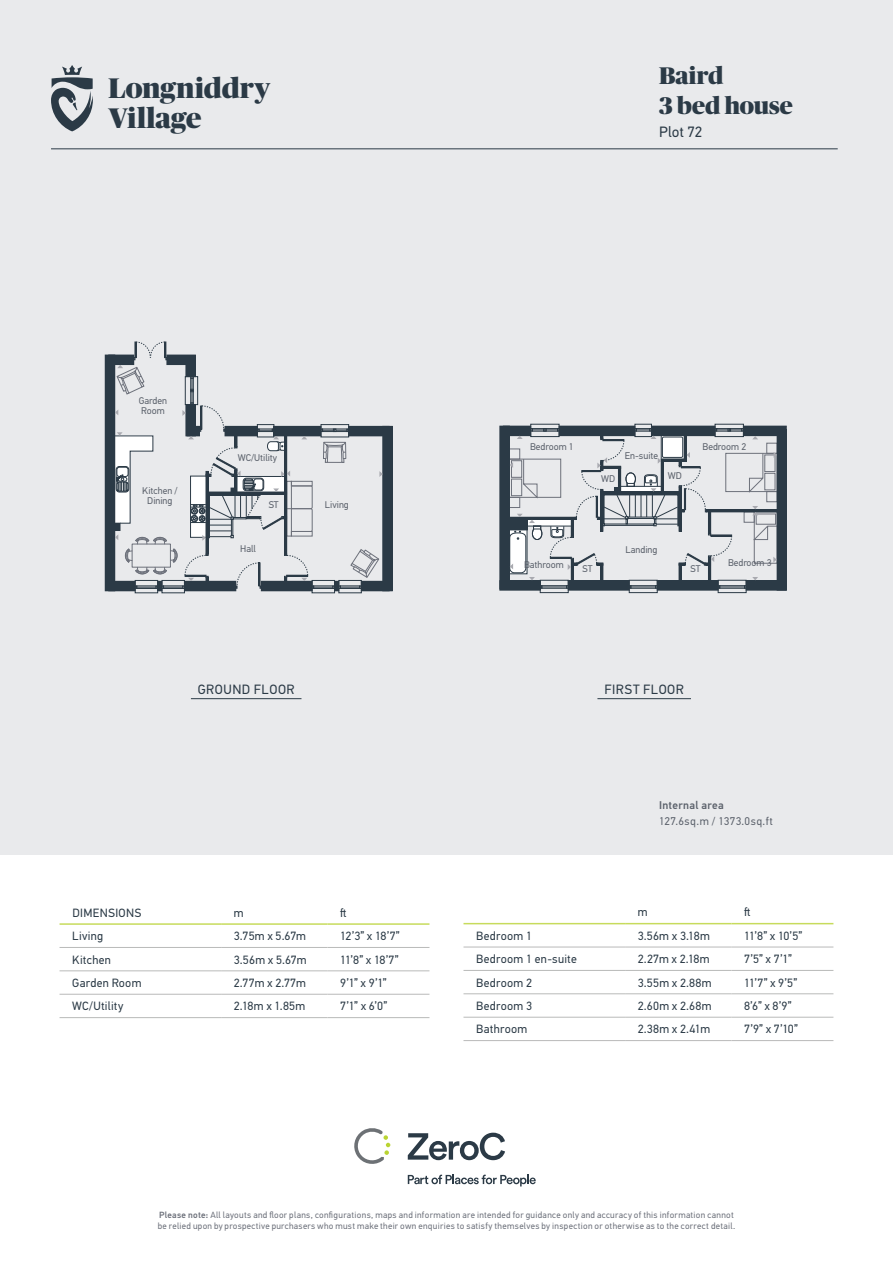
<style>
.page{position:relative;width:893px;height:1263px;background:#fff}
.page>*{position:absolute;margin:0;border:0;box-sizing:border-box;transform-origin:0 0}
.t1{font:900 28.2px/29.4px "Publico Banner";letter-spacing:.005em;color:#2b3a46}
.t2{font:900 24px "Publico Banner";color:#2b3a46}
.t3{font:15px "PF Din Text Std";letter-spacing:.005em;color:#2b3a46}
.t4{font:13.5px "PF Din Text Std";letter-spacing:.04em;color:#2b3a46}
.t5{font:12px "PF Din Text Std";letter-spacing:.02em;color:#2b3a46}
.t6{font:11.25px "PF Din Text Std";letter-spacing:.04em;color:#5c626c}
.t7{font:500 11.25px "PF Din Text Std";letter-spacing:.025em;color:#5c626c}
.t8{font:9.75px/10.5px "PF Din Text Std";color:#5c626c}
.t9{font:9px/10.8px "PF Din Text Std";letter-spacing:.035em;color:#6d717b}
.s1{font-weight:500}
</style>
<div class="page">
<div style="left:0;top:0;width:893px;height:855px;background:#e9eaec"></div>
<svg style="left:51px;top:65px;width:42px;height:66px"></svg>
<hr style="left:51px;top:149px;width:787px;height:1px;background:#2b3a46">
<svg style="left:408px;top:1175px;width:128px;height:11px"></svg>
<svg style="left:408px;top:1133px;width:97px;height:27px"></svg>
<svg style="left:354px;top:1128px;width:36px;height:36px"></svg>
<hr style="left:60px;top:947px;width:161px;height:1px;background:#b9bab9">
<hr style="left:221px;top:947px;width:106px;height:1px;background:#b9bab9">
<hr style="left:327px;top:947px;width:102px;height:1px;background:#b9bab9">
<hr style="left:60px;top:970px;width:161px;height:1px;background:#b9bab9">
<hr style="left:221px;top:970px;width:106px;height:1px;background:#b9bab9">
<hr style="left:327px;top:970px;width:102px;height:1px;background:#b9bab9">
<hr style="left:60px;top:994px;width:161px;height:1px;background:#b9bab9">
<hr style="left:221px;top:994px;width:106px;height:1px;background:#b9bab9">
<hr style="left:327px;top:994px;width:102px;height:1px;background:#b9bab9">
<hr style="left:60px;top:1017px;width:161px;height:1px;background:#b9bab9">
<hr style="left:221px;top:1017px;width:106px;height:1px;background:#b9bab9">
<hr style="left:327px;top:1017px;width:102px;height:1px;background:#b9bab9">
<hr style="left:60px;top:923px;width:161px;height:2px;background:#c7db5c">
<hr style="left:221px;top:923px;width:106px;height:2px;background:#c7db5c">
<hr style="left:327px;top:923px;width:102px;height:2px;background:#c7db5c">
<hr style="left:463px;top:947px;width:162px;height:1px;background:#b9bab9">
<hr style="left:625px;top:947px;width:106px;height:1px;background:#b9bab9">
<hr style="left:731px;top:947px;width:102px;height:1px;background:#b9bab9">
<hr style="left:463px;top:970px;width:162px;height:1px;background:#b9bab9">
<hr style="left:625px;top:970px;width:106px;height:1px;background:#b9bab9">
<hr style="left:731px;top:970px;width:102px;height:1px;background:#b9bab9">
<hr style="left:463px;top:993px;width:162px;height:1px;background:#b9bab9">
<hr style="left:625px;top:993px;width:106px;height:1px;background:#b9bab9">
<hr style="left:731px;top:993px;width:102px;height:1px;background:#b9bab9">
<hr style="left:463px;top:1017px;width:162px;height:1px;background:#b9bab9">
<hr style="left:625px;top:1017px;width:106px;height:1px;background:#b9bab9">
<hr style="left:731px;top:1017px;width:102px;height:1px;background:#b9bab9">
<hr style="left:463px;top:1040px;width:162px;height:1px;background:#b9bab9">
<hr style="left:625px;top:1040px;width:106px;height:1px;background:#b9bab9">
<hr style="left:731px;top:1040px;width:102px;height:1px;background:#b9bab9">
<hr style="left:463px;top:923px;width:162px;height:1px;background:#c7db5c">
<hr style="left:625px;top:923px;width:106px;height:1px;background:#c7db5c">
<hr style="left:731px;top:923px;width:102px;height:1px;background:#c7db5c">
<div style="left:718px;top:580px;width:28px;height:13px;border:1px solid #2b3a46"></div>
<div style="left:629px;top:580px;width:28px;height:13px;border:1px solid #2b3a46"></div>
<div style="left:540px;top:580px;width:28px;height:13px;border:1px solid #2b3a46"></div>
<div style="left:635px;top:424px;width:17px;height:13px;border:1px solid #2b3a46"></div>
<div style="left:530px;top:424px;width:29px;height:13px;border:1px solid #2b3a46"></div>
<div style="left:715px;top:424px;width:29px;height:13px;border:1px solid #2b3a46"></div>
<div style="left:743px;top:426px;width:43px;height:10px;background:#2b3a46"></div>
<div style="left:651px;top:426px;width:64px;height:10px;border:1px solid #2b3a46"></div>
<div style="left:559px;top:426px;width:76px;height:10px;border:1px solid #2b3a46"></div>
<div style="left:503px;top:426px;width:28px;height:10px;border:1px solid #2b3a46"></div>
<div style="left:500px;top:426px;width:9px;height:163px;background:#2b3a46"></div>
<div style="left:746px;top:580px;width:40px;height:10px;border:1px solid #2b3a46"></div>
<div style="left:657px;top:580px;width:61px;height:10px;border:1px solid #2b3a46"></div>
<div style="left:568px;top:580px;width:61px;height:10px;border:1px solid #2b3a46"></div>
<div style="left:500px;top:580px;width:40px;height:10px;border:1px solid #2b3a46"></div>
<div style="left:777px;top:430px;width:9px;height:160px;background:#2b3a46"></div>
<svg style="left:509px;top:428px;width:268px;height:160px"></svg>
<div style="left:109px;top:581px;width:26px;height:10px;border:1px solid #2b3a46"></div>
<div style="left:157px;top:581px;width:5px;height:10px;border:1px solid #2b3a46"></div>
<div style="left:334px;top:581px;width:5px;height:10px;border:1px solid #2b3a46"></div>
<div style="left:184px;top:581px;width:52px;height:10px;border:1px solid #2b3a46"></div>
<div style="left:261px;top:581px;width:51px;height:10px;border:1px solid #2b3a46"></div>
<div style="left:361px;top:581px;width:28px;height:10px;border:1px solid #2b3a46"></div>
<div style="left:383px;top:426px;width:9px;height:165px;background:#2b3a46"></div>
<div style="left:105px;top:355px;width:10px;height:236px;background:#2b3a46"></div>
<svg style="left:114px;top:342px;width:269px;height:247px"></svg>
<hr style="left:191px;top:698px;width:110px;height:1px;background:#2b3a46">
<hr style="left:597px;top:698px;width:94px;height:1px;background:#2b3a46">
<h1 class="t1" style="left:108px;top:72px;width:163px">Longniddry<br>Village</h1>
<p class="t8" style="left:139px;top:395px;width:30px">Garden<br>Room</p>
<p class="t8" style="left:142px;top:485px;width:37px">Kitchen /</p>
<p class="t8" style="left:147px;top:496px;width:27px">Dining</p>
<p class="t8" style="left:238px;top:452px;width:41px">WC/Utility</p>
<p class="t8" style="left:269px;top:500px;width:12px">ST</p>
<p class="t8" style="left:240px;top:544px;width:17px">Hall</p>
<p class="t8" style="left:325px;top:500px;width:25px">Living</p>
<p class="t2" style="left:659px;top:59px;width:66px">Baird</p>
<p class="t2" style="left:659px;top:88px;width:135px">3 bed house</p>
<p class="t3" style="left:659px;top:122px;width:45px">Plot 72</p>
<p class="t8" style="left:530px;top:442px;width:45px">Bedroom 1</p>
<p class="t8" style="left:625px;top:450px;width:35px">En-suite</p>
<p class="t8" style="left:601px;top:473px;width:16px">WD</p>
<p class="t8" style="left:668px;top:470px;width:16px">WD</p>
<p class="t8" style="left:702px;top:442px;width:45px">Bedroom 2</p>
<p class="t8" style="left:524px;top:560px;width:41px">Bathroom</p>
<p class="t8" style="left:626px;top:545px;width:33px">Landing</p>
<p class="t8" style="left:582px;top:564px;width:12px">ST</p>
<p class="t8" style="left:690px;top:564px;width:12px">ST</p>
<p class="t8" style="left:728px;top:557px;width:45px">Bedroom 3</p>
<p class="t4" style="left:198px;top:681px;width:98px">GROUND FLOOR</p>
<p class="t4" style="left:604px;top:681px;width:81px">FIRST FLOOR</p>
<p class="t5" style="left:72px;top:906px;width:70px">DIMENSIONS</p>
<p class="t5" style="left:234px;top:906px;width:11px">m</p>
<p class="t5" style="left:340px;top:906px;width:8px">ft</p>
<p class="t5" style="left:72px;top:929px;width:33px">Living</p>
<p class="t5" style="left:234px;top:929px;width:74px">3.75m x 5.67m</p>
<p class="t5" style="left:340px;top:929px;width:61px">12’3” x 18’7”</p>
<p class="t5" style="left:72px;top:952px;width:40px">Kitchen</p>
<p class="t5" style="left:234px;top:952px;width:74px">3.56m x 5.67m</p>
<p class="t5" style="left:340px;top:952px;width:60px">11’8” x 18’7”</p>
<p class="t5" style="left:72px;top:976px;width:71px">Garden Room</p>
<p class="t5" style="left:234px;top:976px;width:74px">2.77m x 2.77m</p>
<p class="t5" style="left:340px;top:976px;width:48px">9’1” x 9’1”</p>
<p class="t5" style="left:72px;top:999px;width:53px">WC/Utility</p>
<p class="t5" style="left:234px;top:999px;width:73px">2.18m x 1.85m</p>
<p class="t5" style="left:340px;top:999px;width:48px">7’1” x 6’0”</p>
<p class="t7" style="left:659px;top:799px;width:66px">Internal area</p>
<p class="t6" style="left:659px;top:814px;width:115px">127.6sq.m / 1373.0sq.ft</p>
<p class="t5" style="left:638px;top:905px;width:11px">m</p>
<p class="t5" style="left:744px;top:905px;width:8px">ft</p>
<p class="t5" style="left:476px;top:929px;width:57px">Bedroom 1</p>
<p class="t5" style="left:638px;top:929px;width:73px">3.56m x 3.18m</p>
<p class="t5" style="left:744px;top:929px;width:60px">11’8” x 10’5”</p>
<p class="t5" style="left:476px;top:952px;width:102px">Bedroom 1 en-suite</p>
<p class="t5" style="left:638px;top:952px;width:73px">2.27m x 2.18m</p>
<p class="t5" style="left:744px;top:952px;width:49px">7’5” x 7’1”</p>
<p class="t5" style="left:476px;top:975px;width:57px">Bedroom 2</p>
<p class="t5" style="left:638px;top:975px;width:75px">3.55m x 2.88m</p>
<p class="t5" style="left:744px;top:975px;width:54px">11’7” x 9’5”</p>
<p class="t5" style="left:476px;top:999px;width:57px">Bedroom 3</p>
<p class="t5" style="left:638px;top:999px;width:75px">2.60m x 2.68m</p>
<p class="t5" style="left:744px;top:999px;width:49px">8’6” x 8’9”</p>
<p class="t5" style="left:476px;top:1022px;width:53px">Bathroom</p>
<p class="t5" style="left:638px;top:1022px;width:74px">2.38m x 2.41m</p>
<p class="t5" style="left:744px;top:1022px;width:55px">7’9” x 7’10”</p>
<p class="t9" style="left:158px;top:1210px;width:579px"><span class="s1">Please note:</span> All layouts and floor plans, configurations, maps and information are intended for guidance only and accuracy of this information cannot be relied upon by prospective purchasers who must make their own enquiries to satisfy themselves by inspection or otherwise as to the correct detail.</p>
</div>
